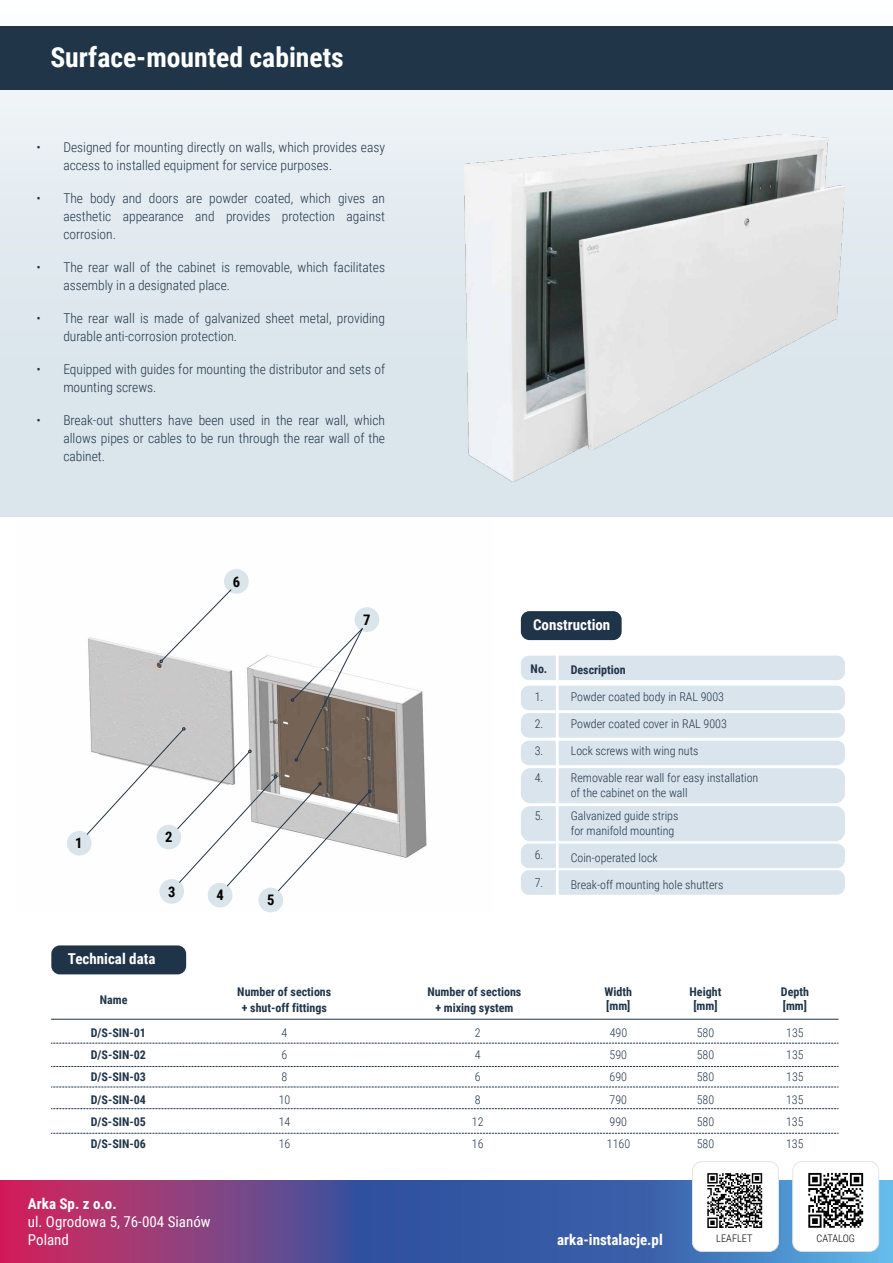
<style>
.page{position:relative;width:893px;height:1263px;background:#fff}
.page>*{position:absolute;margin:0;border:0;box-sizing:border-box;transform-origin:0 0}
.t1{font:700 27.6px "Roboto Condensed";color:#fff}
.t2{font:700 15px "Roboto Condensed";color:#fff}
.t3{font:15px/18px "Roboto Condensed";color:#fff}
.t4{font:700 14.55px "Roboto Condensed";color:#000101}
.t5{font:300 13.5px/18px "Roboto Condensed";color:#213549}
.t6{font:300 12px/15px "Roboto Condensed";color:#203449}
.t7{font:700 12px/14.4px "Roboto Condensed";color:#203449;text-align:center}
.t8{font:300 10.35px "Roboto Condensed";color:#010101}
</style>
<div class="page">
<svg style="left:0;top:1180px;width:893px;height:83px;background:#625195"></svg>
<img style="left:67px;top:569px;width:360px;height:342px">
<div style="left:67px;top:831px;width:25px;height:24px;background:#d9e4eb;border-radius:50%"></div>
<div style="left:159px;top:879px;width:25px;height:25px;background:#d9e4eb;border-radius:50%"></div>
<div style="left:208px;top:883px;width:24px;height:24px;background:#d9e4eb;border-radius:50%"></div>
<div style="left:258px;top:888px;width:25px;height:24px;background:#d9e4eb;border-radius:50%"></div>
<div style="left:355px;top:607px;width:24px;height:25px;background:#d9e4eb;border-radius:50%"></div>
<div style="left:224px;top:569px;width:25px;height:25px;background:#d9e4eb;border-radius:50%"></div>
<svg style="left:86px;top:589px;width:286px;height:303px"></svg>
<div style="left:521px;top:611px;width:101px;height:29px;background:#203449;border-radius:9px"></div>
<div style="left:521px;top:656px;width:324px;height:24px;background:#dae4ec;border-radius:8px"></div>
<div style="left:521px;top:686px;width:324px;height:24px;background:#dae4ec;border-radius:8px"></div>
<div style="left:521px;top:713px;width:324px;height:25px;background:#dae4ec;border-radius:8px"></div>
<div style="left:521px;top:741px;width:324px;height:24px;background:#dae4ec;border-radius:8px"></div>
<div style="left:521px;top:844px;width:324px;height:24px;background:#dae4ec;border-radius:8px"></div>
<div style="left:521px;top:870px;width:324px;height:25px;background:#dae4ec;border-radius:8px"></div>
<div style="left:521px;top:768px;width:324px;height:35px;background:#dae4ec;border-radius:10px"></div>
<div style="left:521px;top:806px;width:324px;height:35px;background:#dae4ec;border-radius:10px"></div>
<hr style="left:556px;top:652px;width:3px;height:252px;background:#fff">
<div style="left:51px;top:945px;width:135px;height:29px;background:#203449;border-radius:9px"></div>
<hr style="left:51px;top:1019px;width:787px;height:1px;background:#203449">
<svg style="left:51px;top:1043px;width:787px;height:1px"></svg>
<svg style="left:51px;top:1066px;width:787px;height:1px"></svg>
<svg style="left:51px;top:1087px;width:787px;height:1px"></svg>
<svg style="left:51px;top:1108px;width:787px;height:1px"></svg>
<svg style="left:51px;top:1133px;width:787px;height:1px"></svg>
<svg style="left:0;top:89px;width:893px;height:427px;background:#e0e9ee"></svg>
<div style="left:0;top:26px;width:893px;height:63px;background:#213549"></div>
<img style="left:465px;top:134px;width:380px;height:347px">
<div style="left:793px;top:1161px;width:86px;height:90px;background:#fff;border-radius:9px"></div>
<div style="left:792px;top:1161px;width:87px;height:90px;border:1px solid #e5e4e4;border-radius:9px"></div>
<div style="left:692px;top:1161px;width:86px;height:90px;background:#fff;border-radius:9px"></div>
<div style="left:692px;top:1161px;width:87px;height:90px;border:1px solid #e5e4e4;border-radius:9px"></div>
<svg style="left:707px;top:1173px;width:55px;height:55px"></svg>
<svg style="left:808px;top:1173px;width:55px;height:55px"></svg>
<h1 class="t1" style="left:50px;top:38px;width:295px">Surface-mounted cabinets</h1>
<p class="t5" style="left:63px;top:138px;width:323px;text-indent:-27px">• Designed for mounting directly on walls, which provides easy access to installed equipment for service purposes.</p>
<p class="t5" style="left:63px;top:189px;width:323px;text-align:justify;text-indent:-27px">• The body and doors are powder coated, which gives an aesthetic appearance and provides protection against corrosion.</p>
<p class="t5" style="left:63px;top:258px;width:323px;text-indent:-27px">• The rear wall of the cabinet is removable, which facilitates assembly in a designated place.</p>
<p class="t5" style="left:63px;top:309px;width:323px;text-indent:-27px">• The rear wall is made of galvanized sheet metal, providing durable anti-corrosion protection.</p>
<p class="t5" style="left:63px;top:360px;width:323px;text-indent:-27px">• Equipped with guides for mounting the distributor and sets of mounting screws.</p>
<p class="t5" style="left:63px;top:411px;width:323px;text-align:justify;text-indent:-27px">• Break-out shutters have been used in the rear wall, which allows pipes or cables to be run through the rear wall of the cabinet.</p>
<p class="t4" style="left:233px;top:571px;width:9px">6</p>
<p class="t4" style="left:75px;top:832px;width:9px">1</p>
<p class="t4" style="left:165px;top:826px;width:9px">2</p>
<p class="t4" style="left:168px;top:881px;width:9px">3</p>
<p class="t4" style="left:216px;top:885px;width:9px">4</p>
<p class="t4" style="left:267px;top:890px;width:9px">5</p>
<p class="t2" style="left:68px;top:948px;width:89px">Technical data</p>
<p class="t4" style="left:363px;top:609px;width:9px">7</p>
<p class="t2" style="left:533px;top:614px;width:79px">Construction</p>
<p class="t7" style="left:531px;top:661px;width:18px">No.</p>
<p class="t6" style="left:535px;top:689px;width:10px">1.</p>
<p class="t6" style="left:535px;top:716px;width:10px">2.</p>
<p class="t6" style="left:535px;top:743px;width:10px">3.</p>
<p class="t6" style="left:535px;top:770px;width:10px">4.</p>
<p class="t6" style="left:535px;top:807px;width:10px">5.</p>
<p class="t6" style="left:535px;top:846px;width:10px">6.</p>
<p class="t6" style="left:535px;top:875px;width:10px">7.</p>
<p class="t7" style="left:571px;top:662px;width:57px">Description</p>
<p class="t6" style="left:571px;top:689px;width:155px">Powder coated body in RAL 9003</p>
<p class="t6" style="left:571px;top:716px;width:158px">Powder coated cover in RAL 9003</p>
<p class="t6" style="left:571px;top:743px;width:129px">Lock screws with wing nuts</p>
<p class="t6" style="left:571px;top:770px;width:189px">Removable rear wall for easy installation of the cabinet on the wall</p>
<p class="t6" style="left:571px;top:807px;width:109px">Galvanized guide strips for manifold mounting</p>
<p class="t6" style="left:571px;top:849px;width:88px">Coin-operated lock</p>
<p class="t6" style="left:571px;top:876px;width:154px">Break-off mounting hole shutters</p>
<p class="t7" style="left:100px;top:992px;width:29px">Name</p>
<p class="t7" style="left:237px;top:983px;width:96px;line-height:16.2px">Number of sections + shut-off fittings</p>
<p class="t7" style="left:427px;top:983px;width:96px;line-height:16.2px">Number of sections + mixing system</p>
<p class="t7" style="left:605px;top:984px;width:29px;text-align:left">Width [mm]</p>
<p class="t7" style="left:690px;top:984px;width:33px">Height [mm]</p>
<p class="t7" style="left:781px;top:984px;width:30px;text-align:left">Depth [mm]</p>
<p class="t7" style="left:91px;top:1025px;width:57px">D/S-SIN-01</p>
<p class="t6" style="left:281px;top:1025px;width:7px">4</p>
<p class="t6" style="left:475px;top:1025px;width:7px">2</p>
<p class="t6" style="left:610px;top:1025px;width:19px">490</p>
<p class="t6" style="left:697px;top:1025px;width:19px">580</p>
<p class="t6" style="left:786px;top:1025px;width:19px">135</p>
<p class="t7" style="left:91px;top:1047px;width:57px">D/S-SIN-02</p>
<p class="t6" style="left:281px;top:1047px;width:7px">6</p>
<p class="t6" style="left:475px;top:1047px;width:7px">4</p>
<p class="t6" style="left:610px;top:1047px;width:19px">590</p>
<p class="t6" style="left:697px;top:1047px;width:19px">580</p>
<p class="t6" style="left:786px;top:1047px;width:19px">135</p>
<p class="t7" style="left:91px;top:1069px;width:57px">D/S-SIN-03</p>
<p class="t6" style="left:281px;top:1069px;width:7px">8</p>
<p class="t6" style="left:475px;top:1069px;width:7px">6</p>
<p class="t6" style="left:610px;top:1069px;width:19px">690</p>
<p class="t6" style="left:697px;top:1069px;width:19px">580</p>
<p class="t6" style="left:786px;top:1069px;width:19px">135</p>
<p class="t7" style="left:91px;top:1091px;width:57px">D/S-SIN-04</p>
<p class="t6" style="left:279px;top:1091px;width:13px">10</p>
<p class="t6" style="left:475px;top:1091px;width:7px">8</p>
<p class="t6" style="left:610px;top:1091px;width:19px">790</p>
<p class="t6" style="left:697px;top:1091px;width:19px">580</p>
<p class="t6" style="left:786px;top:1091px;width:19px">135</p>
<p class="t7" style="left:91px;top:1114px;width:57px">D/S-SIN-05</p>
<p class="t6" style="left:279px;top:1113px;width:13px">14</p>
<p class="t6" style="left:472px;top:1113px;width:13px">12</p>
<p class="t6" style="left:610px;top:1113px;width:19px">990</p>
<p class="t6" style="left:697px;top:1113px;width:19px">580</p>
<p class="t6" style="left:786px;top:1113px;width:19px">135</p>
<p class="t7" style="left:91px;top:1136px;width:57px">D/S-SIN-06</p>
<p class="t6" style="left:279px;top:1135px;width:13px">16</p>
<p class="t6" style="left:472px;top:1135px;width:13px">16</p>
<p class="t6" style="left:607px;top:1135px;width:25px">1160</p>
<p class="t6" style="left:697px;top:1135px;width:19px">580</p>
<p class="t6" style="left:786px;top:1135px;width:19px">135</p>
<p class="t2" style="left:28px;top:1193px;width:90px">Arka Sp. z o.o.</p>
<p class="t3" style="left:28px;top:1212px;width:184px">ul. Ogrodowa 5, 76-004 Sianów<br>Poland</p>
<p class="t2" style="left:557px;top:1229px;width:107px">arka-instalacje.pl</p>
<p class="t8" style="left:716px;top:1231px;width:38px">LEAFLET</p>
<p class="t8" style="left:817px;top:1231px;width:40px">CATALOG</p>
</div>
